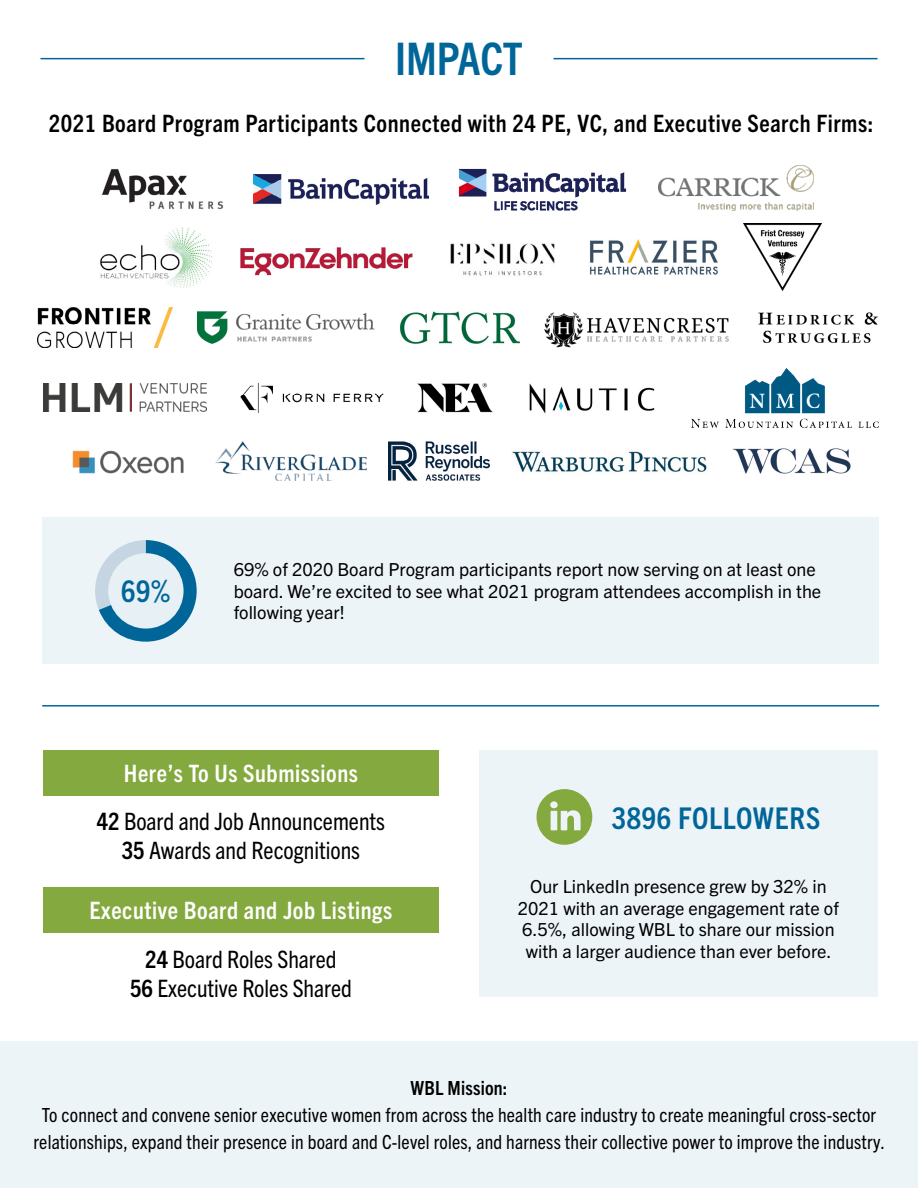
<style>
.page{position:relative;width:918px;height:1188px;background:#fff}
.page>*{position:absolute;margin:0;border:0;box-sizing:border-box;transform-origin:0 0}
.t1{font:700 condensed 45px "Trade Gothic Next LT Pro";letter-spacing:-.01em;color:#069}
.t2{font:700 condensed 30px "Trade Gothic Next LT Pro";letter-spacing:.025em;color:#069}
.t3{font:condensed 24px/47.7px "Trade Gothic Next LT Pro";color:#000;text-align:center}
.t4{font:700 condensed 24px "Trade Gothic Next LT Pro";letter-spacing:.025em;color:#000101}
.t5{font:700 condensed 24px/49.1px "Trade Gothic Next LT Pro";letter-spacing:.025em;color:#fff;text-align:center}
.t6{font:condensed 19.5px/27px "Trade Gothic Next LT Pro";letter-spacing:.01em;color:#000;text-align:center}
.t7{font:700 condensed 19.5px "Trade Gothic Next LT Pro";letter-spacing:.01em;color:#000}
.t8{font:18px/21.6px "Trade Gothic Next LT Pro";color:#000}
.s1{font-weight:700;color:#fff}
.s2{font-weight:700}
.s3{color:#000}
.s4{font-weight:400;color:#000}
</style>
<div class="page">
<div style="left:42px;top:517px;width:837px;height:147px;background:#edf4f8"></div>
<div style="left:479px;top:750px;width:399px;height:247px;background:#edf4f8"></div>
<hr style="left:40px;top:58px;width:324px;height:1px;background:#069">
<hr style="left:554px;top:58px;width:324px;height:1px;background:#069">
<div style="left:0;top:1041px;width:918px;height:147px;background:#edf4f8"></div>
<svg style="left:95px;top:540px;width:102px;height:102px"></svg>
<div style="left:108px;top:553px;width:76px;height:76px;background:#e6f0f5;border-radius:50%"></div>
<img style="left:102px;top:169px;width:122px;height:41px">
<img style="left:254px;top:175px;width:175px;height:29px">
<img style="left:459px;top:168px;width:167px;height:42px">
<img style="left:658px;top:165px;width:156px;height:46px">
<img style="left:512px;top:451px;width:195px;height:22px">
<img style="left:389px;top:441px;width:100px;height:40px">
<img style="left:216px;top:442px;width:150px;height:38px">
<img style="left:733px;top:448px;width:118px;height:26px">
<img style="left:72px;top:450px;width:112px;height:24px">
<img style="left:240px;top:247px;width:173px;height:29px">
<img style="left:100px;top:227px;width:112px;height:60px">
<img style="left:590px;top:239px;width:128px;height:36px">
<img style="left:450px;top:243px;width:105px;height:33px">
<img style="left:744px;top:223px;width:78px;height:68px">
<img style="left:529px;top:383px;width:126px;height:31px">
<img style="left:691px;top:368px;width:187px;height:59px">
<img style="left:417px;top:383px;width:76px;height:30px">
<img style="left:43px;top:384px;width:164px;height:28px">
<img style="left:240px;top:383px;width:144px;height:30px">
<img style="left:38px;top:308px;width:135px;height:39px">
<img style="left:198px;top:311px;width:176px;height:33px">
<img style="left:400px;top:312px;width:120px;height:31px">
<img style="left:545px;top:312px;width:184px;height:36px">
<img style="left:758px;top:312px;width:120px;height:31px">
<svg style="left:536px;top:789px;width:56px;height:56px"></svg>
<hr style="left:42px;top:705px;width:837px;height:2px;background:#069">
<div style="left:43px;top:750px;width:396px;height:46px;background:#84a93f"></div>
<div style="left:43px;top:887px;width:396px;height:45px;background:#84a93f"></div>
<h1 class="t1" style="left:395px;top:28px;width:129px">IMPACT</h1>
<h3 class="t4" style="left:49px;top:107px;width:826px">2021 Board Program Participants Connected with 24 PE, VC, and Executive Search Firms:</h3>
<h2 class="t2" style="left:121px;top:571px;width:51px">69%</h2>
<p class="t8" style="left:234px;top:558px;width:589px">69% of 2020 Board Program participants report now serving on at least one board. We’re excited to see what 2021 program attendees accomplish in the following year!</p>
<h3 class="t3" style="left:97px;top:748px;width:290px"><span class="s1">Here’s To Us Submissions<br></span><span class="s2">42</span> Board and Job Announcements</h3>
<h3 class="t3" style="left:122px;top:825px;width:240px"><span class="s2">35</span> Awards and Recognitions</h3>
<h3 class="t5" style="left:90px;top:884px;width:304px">Executive Board and Job Listings<br><span class="s3">24</span> <span class="s4">Board Roles Shared</span></h3>
<h3 class="t3" style="left:130px;top:963px;width:223px"><span class="s2">56</span> Executive Roles Shared</h3>
<h2 class="t2" style="left:612px;top:797px;width:210px">3896 FOLLOWERS</h2>
<p class="t8" style="left:518px;top:875px;width:322px;text-align:center">Our LinkedIn presence grew by 32% in 2021 with an average engagement rate of 6.5%, allowing WBL to share our mission with a larger audience than ever before.</p>
<p class="t7" style="left:411px;top:1075px;width:98px">WBL Mission:</p>
<p class="t6" style="left:34px;top:1100px;width:853px">To connect and convene senior executive women from across the health care industry to create meaningful cross-sector relationships, expand their presence in board and C-level roles, and harness their collective power to improve the industry.</p>
</div>
